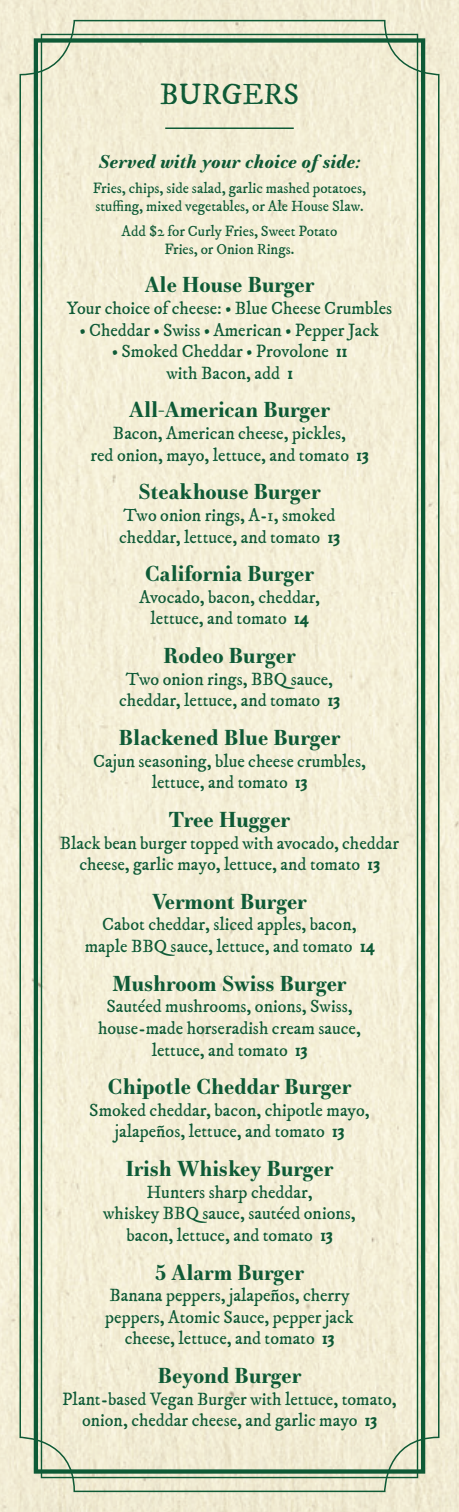
<style>
.page{position:relative;width:459px;height:1512px;background:#fff}
.page>*{position:absolute;margin:0;border:0;box-sizing:border-box;transform-origin:0 0}
.t1{font:30px "IM FELL DW Pica Roman";color:#0e5a36}
.t2{font:700 21px "Essonnes Text";color:#0e5a36}
.t3{font:18px/21.6px "IM FELL DW Pica Roman";color:#0e5a36;text-align:center}
.t4{font:italic 700 18px "Essonnes Text";color:#0e5a36}
.t5{font:15px/18px "IM FELL DW Pica Roman";color:#0e5a36}
.s1{font-family:"High Tower Text";font-weight:700;font-size:21px}
</style>
<div class="page">
<img style="left:0;top:0;width:459px;height:1512px">
<div style="left:34px;top:38px;width:391px;height:1436px;border:4px solid #0e5a36"></div>
<hr style="left:165px;top:128px;width:129px;height:1px;background:#0e5a36">
<h1 class="t1" style="left:160px;top:76px;width:141px">BURGERS</h1>
<p class="t4" style="left:99px;top:149px;width:263px">Served with your choice of side:</p>
<p class="t5" style="left:93px;top:179px;width:275px">Fries, chips, side salad, garlic mashed potatoes, stuffing, mixed vegetables, or Ale House Slaw.</p>
<p class="t5" style="left:122px;top:222px;width:217px;text-align:center">Add $2 for Curly Fries, Sweet Potato<br>Fries, or Onion Rings.</p>
<p class="t2" style="left:145px;top:270px;width:171px">Ale House Burger</p>
<p class="t3" style="left:67px;top:298px;width:327px">Your choice of cheese: • Blue Cheese Crumbles</p>
<p class="t3" style="left:80px;top:319px;width:301px">• Cheddar • Swiss • American • Pepper Jack</p>
<p class="t3" style="left:112px;top:341px;width:236px">• Smoked Cheddar • Provolone <span class="s1">11 </span>with Bacon, add <span class="s1">1</span></p>
<p class="t2" style="left:129px;top:395px;width:202px">All-American Burger</p>
<p class="t3" style="left:90px;top:423px;width:280px">Bacon, American cheese, pickles,<br>red onion, mayo, lettuce, and tomato <span class="s1">13</span></p>
<p class="t2" style="left:139px;top:477px;width:183px">Steakhouse Burger</p>
<p class="t3" style="left:119px;top:505px;width:222px;text-align:left">Two onion rings, A-1, smoked cheddar, lettuce, and tomato <span class="s1">13</span></p>
<p class="t2" style="left:145px;top:559px;width:170px">California Burger</p>
<p class="t3" style="left:139px;top:586px;width:182px">Avocado, bacon, cheddar, lettuce, and tomato <span class="s1">14</span></p>
<p class="t2" style="left:164px;top:641px;width:133px">Rodeo Burger</p>
<p class="t3" style="left:119px;top:668px;width:222px">Two onion rings, BBQ sauce, cheddar, lettuce, and tomato <span class="s1">13</span></p>
<p class="t2" style="left:119px;top:722px;width:223px">Blackened Blue Burger</p>
<p class="t3" style="left:93px;top:750px;width:274px">Cajun seasoning, blue cheese crumbles, lettuce, and tomato <span class="s1">13</span></p>
<p class="t2" style="left:169px;top:804px;width:123px">Tree Hugger</p>
<p class="t3" style="left:60px;top:832px;width:341px">Black bean burger topped with avocado, cheddar cheese, garlic mayo, lettuce, and tomato <span class="s1">13</span></p>
<p class="t2" style="left:152px;top:886px;width:156px">Vermont Burger</p>
<p class="t3" style="left:85px;top:914px;width:291px">Cabot cheddar, sliced apples, bacon, maple BBQ sauce, lettuce, and tomato <span class="s1">14</span></p>
<p class="t2" style="left:113px;top:968px;width:235px">Mushroom Swiss Burger</p>
<p class="t3" style="left:98px;top:996px;width:264px">Sautéed mushrooms, onions, Swiss, house-made horseradish cream sauce, lettuce, and tomato <span class="s1">13</span></p>
<p class="t2" style="left:108px;top:1072px;width:245px">Chipotle Cheddar Burger</p>
<p class="t3" style="left:89px;top:1099px;width:282px">Smoked cheddar, bacon, chipotle mayo, jalapeños, lettuce, and tomato <span class="s1">13</span></p>
<p class="t2" style="left:126px;top:1154px;width:209px">Irish Whiskey Burger</p>
<p class="t3" style="left:103px;top:1181px;width:254px">Hunters sharp cheddar,<br>whiskey BBQ sauce, sautéed onions, bacon, lettuce, and tomato <span class="s1">13</span></p>
<p class="t2" style="left:155px;top:1257px;width:150px">5 Alarm Burger</p>
<p class="t3" style="left:105px;top:1285px;width:250px">Banana peppers, jalapeños, cherry peppers, Atomic Sauce, pepper jack cheese, lettuce, and tomato <span class="s1">13</span></p>
<p class="t2" style="left:158px;top:1361px;width:145px">Beyond Burger</p>
<p class="t3" style="left:62px;top:1388px;width:336px">Plant-based Vegan Burger with lettuce, tomato, onion, cheddar cheese, and garlic mayo <span class="s1">13</span></p>
</div>
